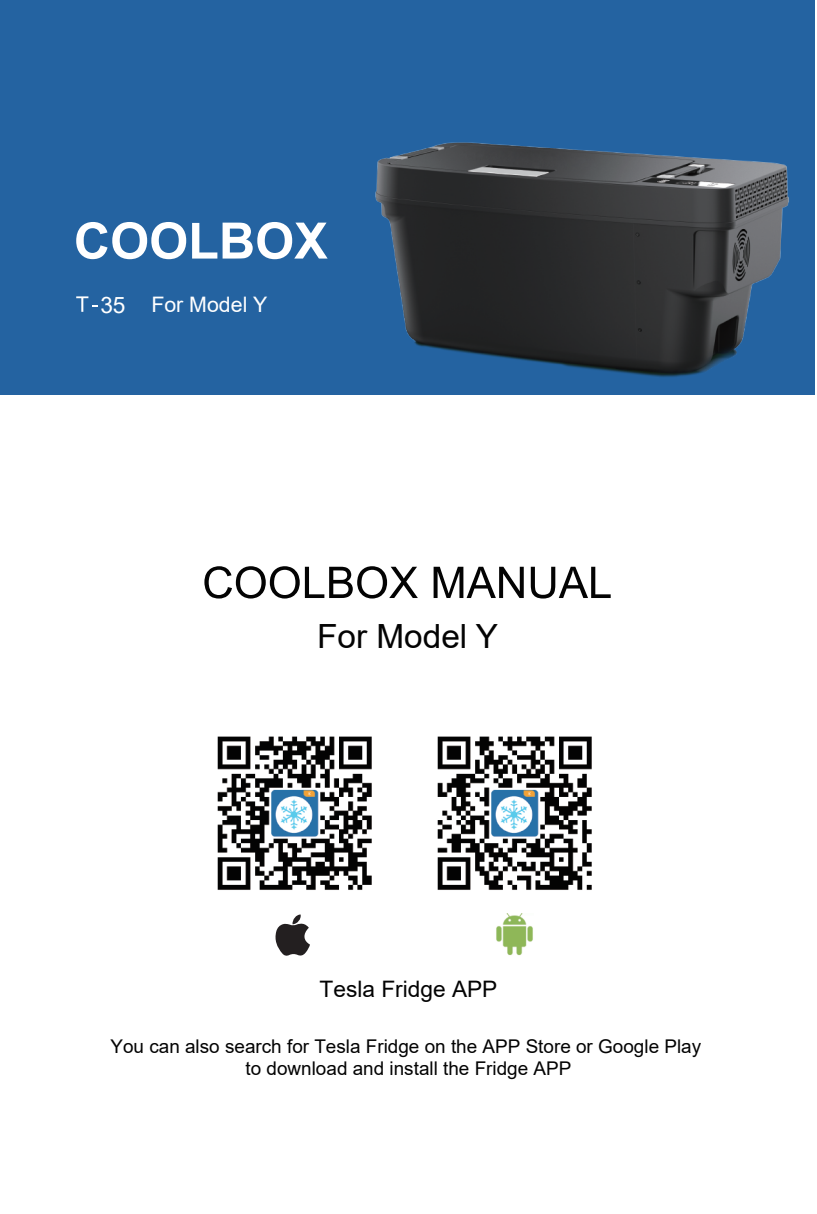
<style>
.page{position:relative;width:817px;height:1214px;background:#fff}
.page>*{position:absolute;margin:0;border:0;box-sizing:border-box;transform-origin:0 0}
.t1{font:33.4px "Arial";color:#030303}
.t2{font:22.6px "Arial";color:#030303}
.t3{font:21.4px "Arial";color:#fff}
.t4{font:18.8px/22.6px "Arial";color:#030303;text-align:center}
.s1{font-size:22.6px}
</style>
<div class="page">
<div style="left:0;top:0;width:814px;height:394px;background:#2463a1"></div>
<svg style="left:76px;top:222px;width:251px;height:37px"></svg>
<svg style="left:76px;top:296px;width:22px;height:16px"></svg>
<svg style="left:204px;top:566px;width:406px;height:32px"></svg>
<img style="left:496px;top:913px;width:37px;height:43px">
<svg style="left:275px;top:914px;width:35px;height:42px"></svg>
<img style="left:375px;top:142px;width:414px;height:235px">
<img style="left:217px;top:736px;width:155px;height:154px">
<img style="left:437px;top:736px;width:155px;height:154px">
<p class="t3" style="left:100px;top:289px;width:168px"><span class="s1">35</span> For Model Y</p>
<h1 class="t1" style="left:317px;top:613px;width:182px">For Model Y</h1>
<p class="t2" style="left:319px;top:973px;width:179px">Tesla Fridge APP</p>
<p class="t4" style="left:110px;top:1034px;width:592px">You can also search for Tesla Fridge on the APP Store or Google Play to download and install the Fridge APP</p>
</div>
